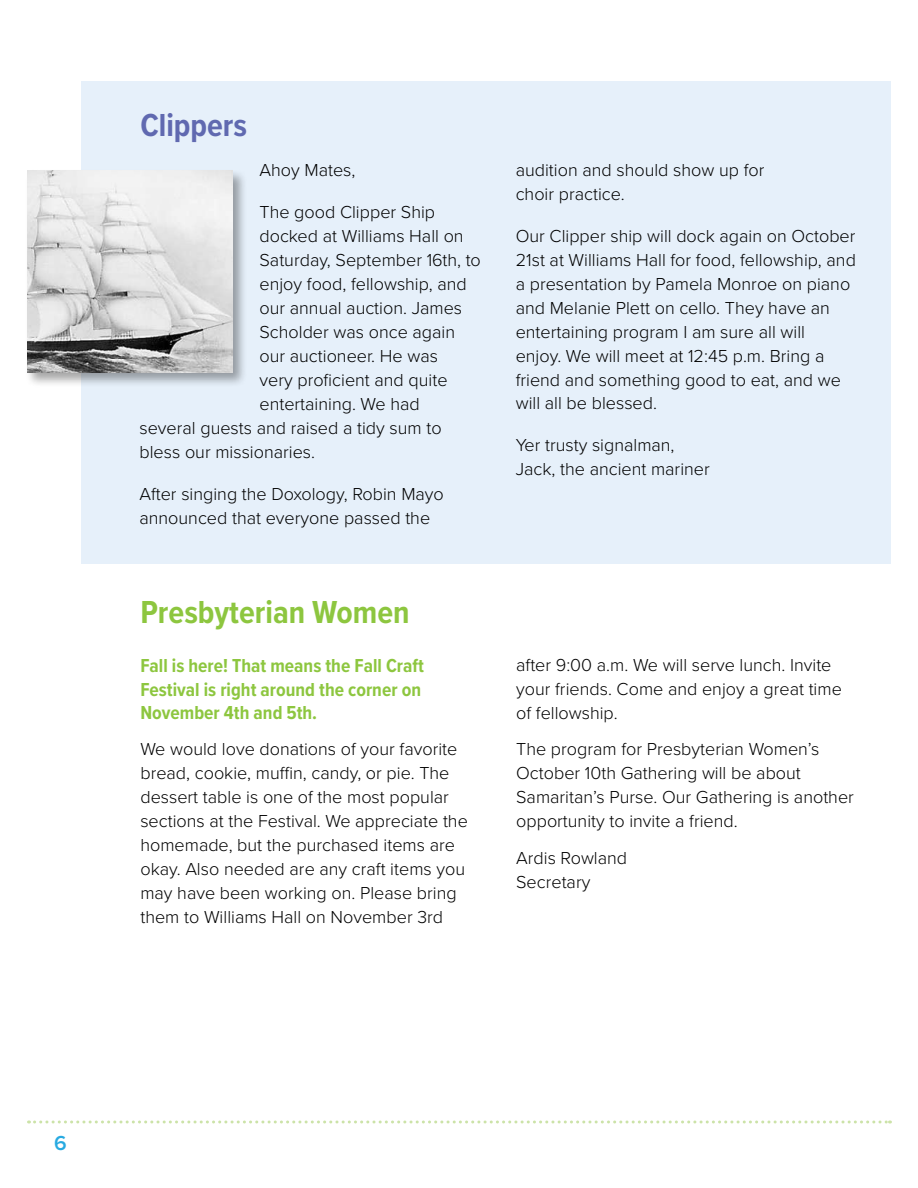
<style>
.page{position:relative;width:918px;height:1188px;background:#fff}
.page>*{position:absolute;margin:0;border:0;box-sizing:border-box;transform-origin:0 0}
.t1{font:700 33px "Proxima Nova Cond";color:#8dc63f}
.t2{font:700 33px "Proxima Nova Cond";color:#6069b0}
.t3{font:600 21px "Proxima Nova";color:#28aae1}
.t4{font:700 19.5px/23.4px "Proxima Nova Cond";color:#8dc63f}
.t5{font:300 18px/24px "Proxima Nova";color:#000}
</style>
<div class="page">
<div style="left:81px;top:81px;width:810px;height:482px;background:#e6f0fa"></div>
<svg style="left:35px;top:1120px;width:856px;height:4px"></svg>
<div style="left:25px;top:169px;width:223px;height:219px;background:#000;opacity:.35"></div>
<img style="left:27px;top:171px;width:206px;height:201px">
<h1 class="t2" style="left:140px;top:101px;width:108px">Clippers</h1>
<p class="t5" style="left:260px;top:157px;width:97px">Ahoy Mates,</p>
<p class="t5" style="left:260px;top:199px;width:177px">The good Clipper Ship</p>
<p class="t5" style="left:260px;top:223px;width:206px">docked at Williams Hall on</p>
<p class="t5" style="left:260px;top:247px;width:223px">Saturday, September 16th, to</p>
<p class="t5" style="left:260px;top:271px;width:209px">enjoy food, fellowship, and</p>
<p class="t5" style="left:260px;top:295px;width:204px">our annual auction. James</p>
<p class="t5" style="left:260px;top:319px;width:197px">Scholder was once again</p>
<p class="t5" style="left:260px;top:343px;width:180px">our auctioneer. He was</p>
<p class="t5" style="left:260px;top:367px;width:190px">very proficient and quite</p>
<p class="t5" style="left:260px;top:391px;width:162px">entertaining. We had</p>
<p class="t5" style="left:139px;top:415px;width:304px">several guests and raised a tidy sum to</p>
<p class="t5" style="left:139px;top:439px;width:177px">bless our missionaries.</p>
<p class="t5" style="left:139px;top:481px;width:306px">After singing the Doxology, Robin Mayo announced that everyone passed the</p>
<h1 class="t1" style="left:140px;top:587px;width:271px">Presbyterian Women</h1>
<p class="t4" style="left:140px;top:654px;width:285px">Fall is here! That means the Fall Craft<br>Festival is right around the corner on<br>November 4th and 5th.</p>
<p class="t5" style="left:140px;top:737px;width:329px">We would love donations of your favorite bread, cookie, muffin, candy, or pie. The dessert table is one of the most popular sections at the Festival. We appreciate the homemade, but the purchased items are okay. Also needed are any craft items you may have been working on. Please bring them to Williams Hall on November 3rd</p>
<p class="t5" style="left:516px;top:157px;width:250px">audition and should show up for choir practice.</p>
<p class="t5" style="left:516px;top:223px;width:342px">Our Clipper ship will dock again on October 21st at Williams Hall for food, fellowship, and a presentation by Pamela Monroe on piano and Melanie Plett on cello. They have an entertaining program I am sure all will<br>enjoy. We will meet at 12:45 p.m. Bring a friend and something good to eat, and we will all be blessed.</p>
<p class="t5" style="left:516px;top:433px;width:196px">Yer trusty signalman,<br>Jack, the ancient mariner</p>
<p class="t5" style="left:516px;top:652px;width:327px">after 9:00 a.m. We will serve lunch. Invite your friends. Come and enjoy a great time of fellowship.</p>
<p class="t5" style="left:516px;top:736px;width:339px">The program for Presbyterian Women’s October 10th Gathering will be about Samaritan’s Purse. Our Gathering is another opportunity to invite a friend.</p>
<p class="t5" style="left:516px;top:845px;width:113px">Ardis Rowland<br>Secretary</p>
<p class="t3" style="left:54px;top:1127px;width:14px">6</p>
</div>
